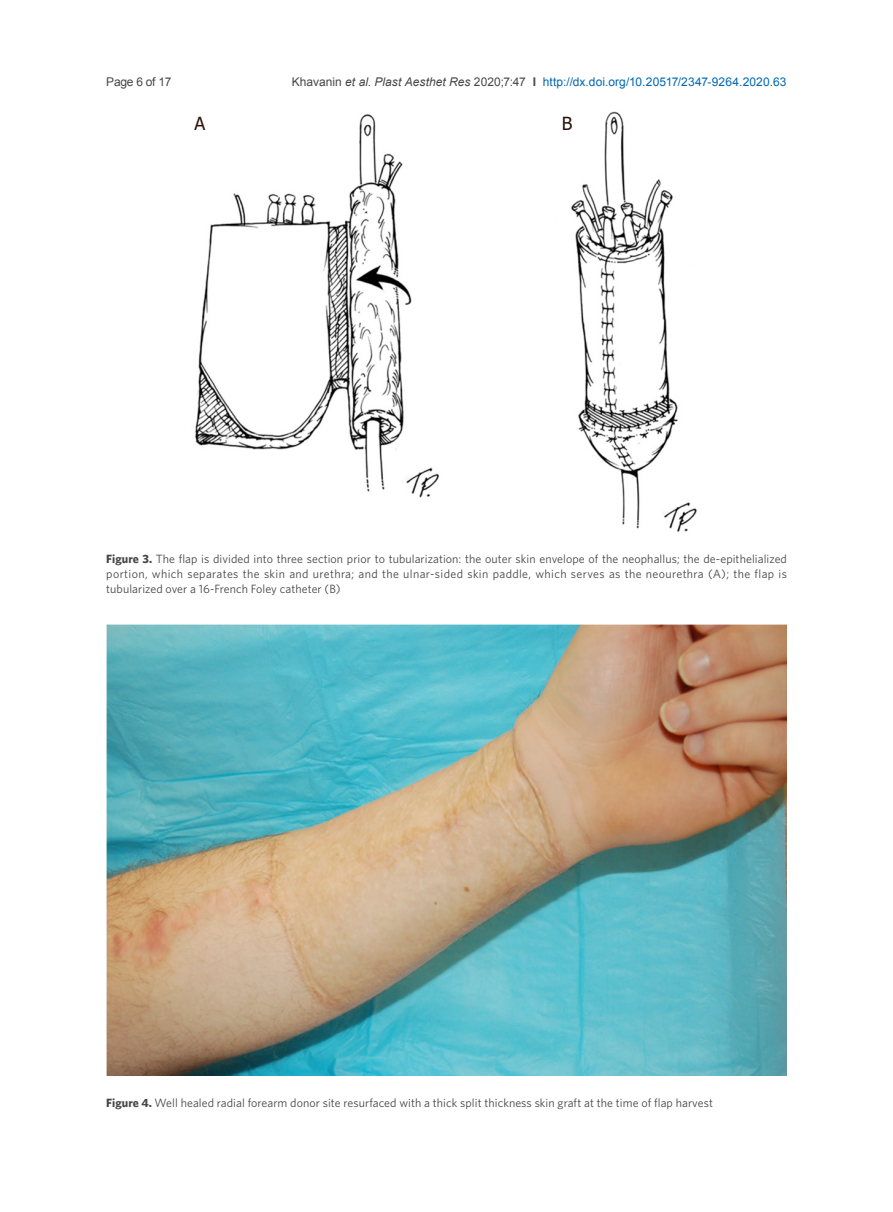
<style>
.page{position:relative;width:893px;height:1212px;background:#fff}
.page>*{position:absolute;margin:0;border:0;box-sizing:border-box;transform-origin:0 0}
.t1{font:18px "Tahoma";color:#2d150d}
.正文{font:12px/15px "Whitney";letter-spacing:.005em;color:#484648;text-align:justify}
.t2{font:12px "Arial";letter-spacing:.01em;color:#0166b3}
.t3{font:12px "Arial";letter-spacing:-.025em;color:#484648}
.s1{color:#484648}
.s2{font-style:italic;color:#484648}
.s3{font-weight:700;color:#484648}
.s4{font-weight:700}
</style>
<div class="page">
<img style="left:195px;top:111px;width:502px;height:421px">
<img style="left:106px;top:624px;width:681px;height:452px">
<p class="t3" style="left:106px;top:73px;width:67px">Page 6 of 17</p>
<p class="t2" style="left:292px;top:73px;width:496px"><span class="s1">Khavanin</span> <span class="s2">et al</span><span class="s1">.</span> <span class="s2">Plast Aesthet Res</span> <span class="s1">2020;7:47</span> <span class="s3">I</span> http://dx.doi.org/10.20517/2347-9264.2020.63</p>
<p class="t1" style="left:195px;top:112px;width:12px">A</p>
<p class="t1" style="left:562px;top:112px;width:12px">B</p>
<p class="正文" style="left:106px;top:551px;width:682px"><span class="s4">Figure 3.</span> The flap is divided into three section prior to tubularization: the outer skin envelope of the neophallus; the de-epithelialized portion, which separates the skin and urethra; and the ulnar-sided skin paddle, which serves as the neourethra (A); the flap is tubularized over a 16-French Foley catheter (B)</p>
<p class="正文" style="left:106px;top:1095px;width:608px"><span class="s4">Figure 4.</span> Well healed radial forearm donor site resurfaced with a thick split thickness skin graft at the time of flap harvest</p>
</div>
